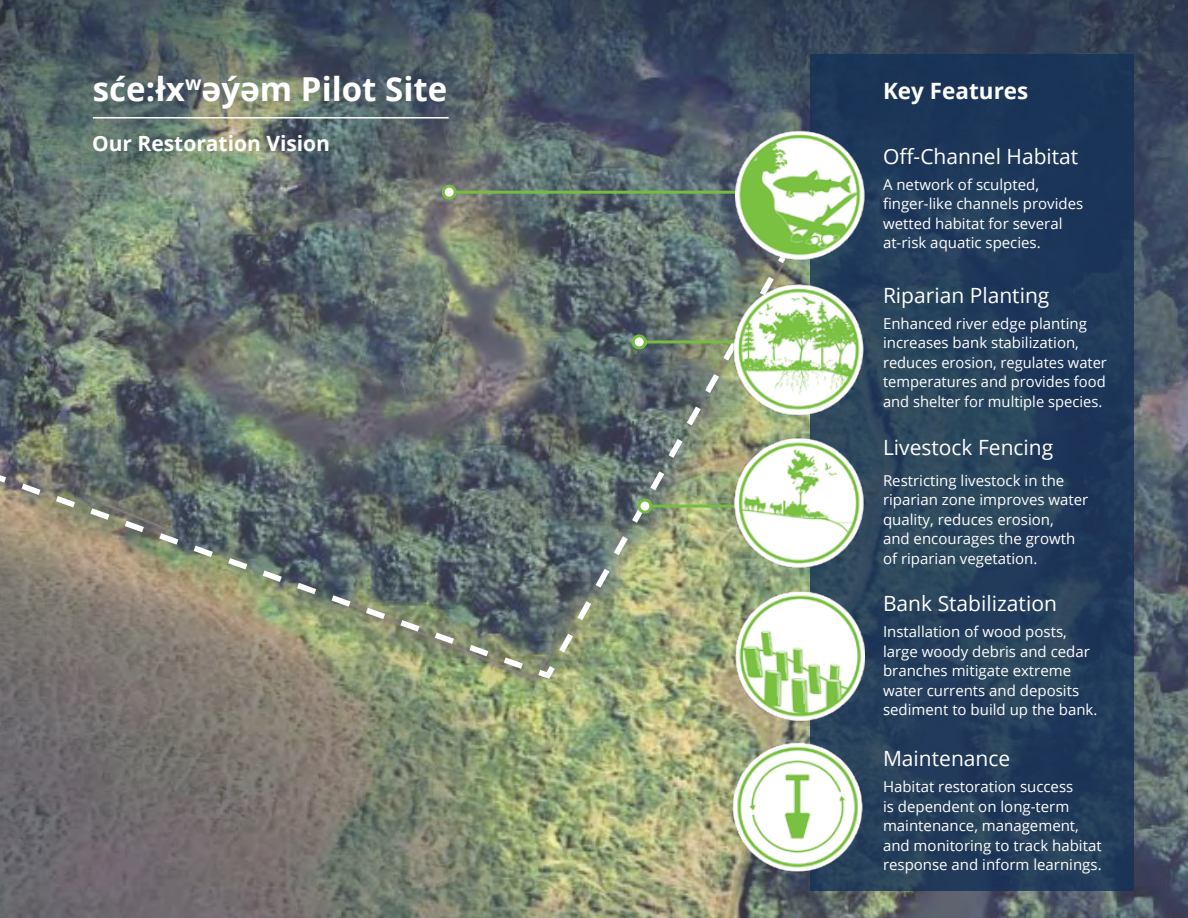
<style>
.page{position:relative;width:1188px;height:918px;background:#fff}
.page>*{position:absolute;margin:0;border:0;box-sizing:border-box;transform-origin:0 0}
.t1{font:700 33px "Open Sans";color:#fff}
.t2{font:700 22.5px "Open Sans";color:#fff}
.t3{font:21px "Open Sans";color:#fff}
.t4{font:700 21px "Open Sans";color:#fff}
.t5{font:15px/19.5px "Open Sans";color:#fff}
</style>
<div class="page">
<img style="left:0;top:179px;width:1188px;height:739px">
<svg style="left:0;top:0;width:1188px;height:179px;background:#4c5a63"></svg>
<svg style="left:811px;top:54px;width:323px;height:837px;background:#223c5a"></svg>
<img style="left:0;top:246px;width:736px;height:436px">
<div style="left:639px;top:501px;width:12px;height:11px;background:#fff;border-radius:50%"></div>
<hr style="left:651px;top:505px;width:143px;height:3px;background:#76bc43">
<div style="left:637px;top:499px;width:15px;height:15px;border:3px solid #76bc43;border-radius:50%"></div>
<div style="left:634px;top:337px;width:13px;height:11px;background:#fff;border-radius:50%"></div>
<hr style="left:645px;top:340px;width:140px;height:3px;background:#76bc43">
<div style="left:632px;top:334px;width:15px;height:15px;border:3px solid #76bc43;border-radius:50%"></div>
<div style="left:443px;top:187px;width:13px;height:11px;background:#fff;border-radius:50%"></div>
<hr style="left:455px;top:191px;width:315px;height:3px;background:#76bc43">
<div style="left:442px;top:185px;width:15px;height:15px;border:3px solid #76bc43;border-radius:50%"></div>
<img style="left:736px;top:128px;width:153px;height:145px">
<img style="left:732px;top:435px;width:157px;height:162px">
<img style="left:719px;top:725px;width:156px;height:161px">
<img style="left:719px;top:574px;width:145px;height:162px">
<img style="left:732px;top:273px;width:157px;height:162px">
<hr style="left:93px;top:117px;width:356px;height:2px;background:#fff">
<h1 class="t1" style="left:93px;top:66px;width:356px">sće:łx<sup>w</sup>әýәm Pilot Site</h1>
<h2 class="t2" style="left:883px;top:75px;width:147px">Key Features</h2>
<h3 class="t4" style="left:92px;top:128px;width:240px">Our Restoration Vision</h3>
<h3 class="t3" style="left:883px;top:142px;width:197px">Off-Channel Habitat</h3>
<p class="t5" style="left:883px;top:174px;width:202px">A network of sculpted, finger-like channels provides wetted habitat for several at-risk aquatic species.</p>
<h3 class="t3" style="left:883px;top:281px;width:168px">Riparian Planting</h3>
<p class="t5" style="left:883px;top:313px;width:225px">Enhanced river edge planting increases bank stabilization, reduces erosion, regulates water temperatures and provides food and shelter for multiple species.</p>
<h3 class="t3" style="left:883px;top:433px;width:172px">Livestock Fencing</h3>
<p class="t5" style="left:883px;top:470px;width:207px">Restricting livestock in the riparian zone improves water quality, reduces erosion,<br>and encourages the growth of riparian vegetation.</p>
<h3 class="t3" style="left:883px;top:589px;width:175px">Bank Stabilization</h3>
<p class="t5" style="left:883px;top:622px;width:216px">Installation of wood posts, large woody debris and cedar branches mitigate extreme water currents and deposits sediment to build up the bank.</p>
<h3 class="t3" style="left:883px;top:744px;width:129px">Maintenance</h3>
<p class="t5" style="left:883px;top:777px;width:220px">Habitat restoration success<br>is dependent on long-term maintenance, management, and monitoring to track habitat response and inform learnings.</p>
</div>
